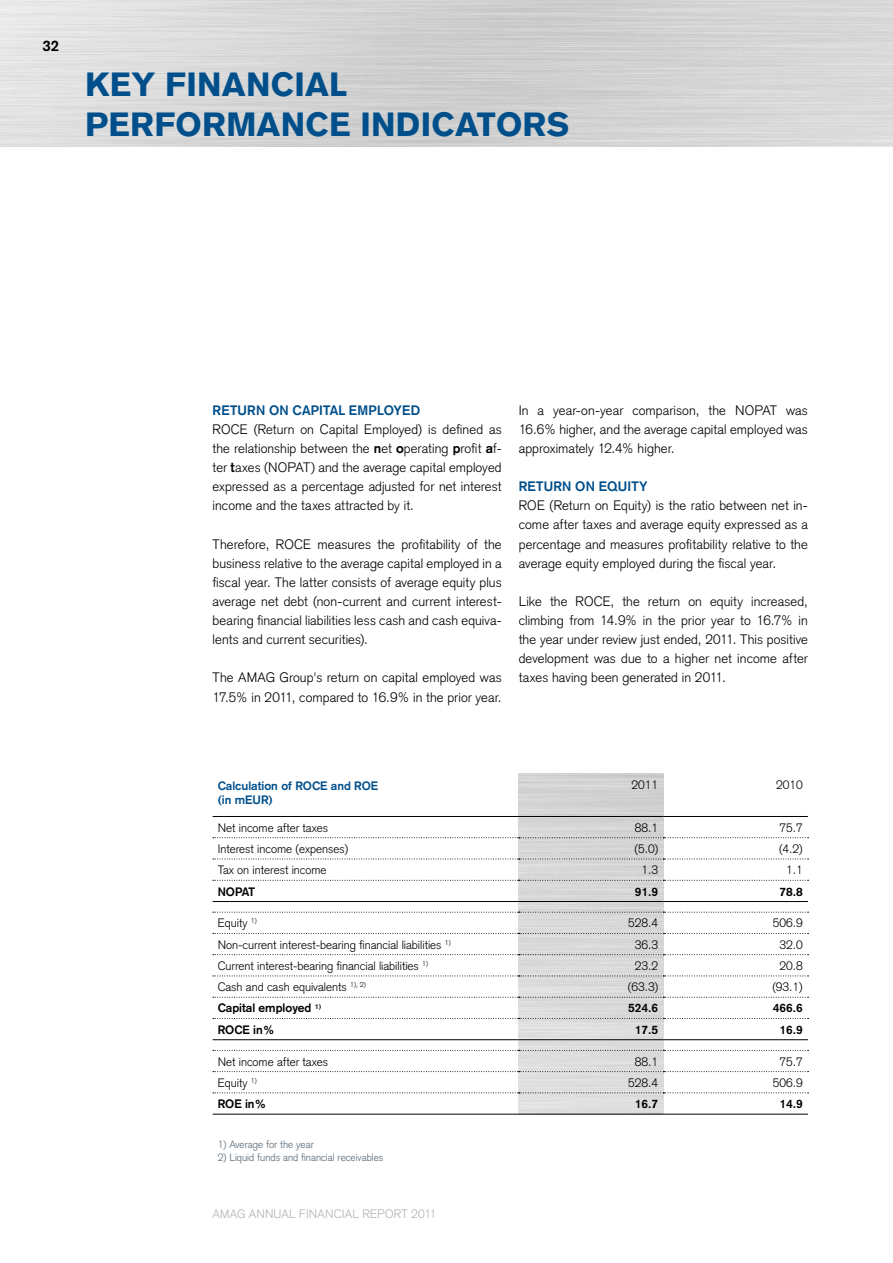
<style>
.page{position:relative;width:893px;height:1263px;background:#fff}
.page>*{position:absolute;margin:0;border:0;box-sizing:border-box;transform-origin:0 0}
.t1{font:900 33px/39.6px "Akzidenz Grotesk";letter-spacing:.01em;color:#004f8b}
.t2{font:700 15px "Akzidenz Grotesk";color:#000}
.t3{font:300 13.5px/19.2px "Akzidenz Grotesk";letter-spacing:.005em;color:#000;text-align:justify}
.t4{font:700 13.5px "Akzidenz Grotesk";letter-spacing:.02em;color:#004f8b}
.t5{font:300 12px "Akzidenz Grotesk";color:#000}
.t6{font:700 12px "Akzidenz Grotesk";color:#000}
.t7{font:700 12px "Akzidenz Grotesk";color:#004f8b}
.t8{font:300 12px "Akzidenz Grotesk";letter-spacing:.01em;color:#b1b2b3}
.t9{font:300 10.5px "Akzidenz Grotesk";color:#566673}
.s1{font-weight:700}
</style>
<div class="page">
<img style="left:519px;top:774px;width:144px;height:340px">
<hr style="left:213px;top:816px;width:306px;height:1px;background:#000">
<hr style="left:519px;top:816px;width:144px;height:1px;background:#000">
<hr style="left:663px;top:816px;width:145px;height:1px;background:#000">
<svg style="left:213px;top:837px;width:595px;height:1px"></svg>
<svg style="left:213px;top:859px;width:595px;height:1px"></svg>
<svg style="left:213px;top:880px;width:595px;height:1px"></svg>
<hr style="left:213px;top:901px;width:306px;height:1px;background:#000">
<hr style="left:519px;top:901px;width:144px;height:1px;background:#000">
<hr style="left:663px;top:901px;width:145px;height:1px;background:#000">
<svg style="left:213px;top:912px;width:595px;height:1px"></svg>
<svg style="left:213px;top:933px;width:595px;height:1px"></svg>
<svg style="left:213px;top:954px;width:595px;height:1px"></svg>
<svg style="left:213px;top:975px;width:595px;height:1px"></svg>
<svg style="left:213px;top:997px;width:595px;height:1px"></svg>
<svg style="left:213px;top:1018px;width:595px;height:1px"></svg>
<hr style="left:213px;top:1039px;width:306px;height:1px;background:#000">
<hr style="left:519px;top:1039px;width:144px;height:1px;background:#000">
<hr style="left:663px;top:1039px;width:145px;height:1px;background:#000">
<svg style="left:213px;top:1050px;width:595px;height:1px"></svg>
<svg style="left:213px;top:1071px;width:595px;height:1px"></svg>
<svg style="left:213px;top:1092px;width:595px;height:1px"></svg>
<hr style="left:213px;top:1114px;width:306px;height:1px;background:#000">
<hr style="left:519px;top:1114px;width:144px;height:1px;background:#000">
<hr style="left:663px;top:1114px;width:145px;height:1px;background:#000">
<p class="t2" style="left:43px;top:37px;width:18px">32</p>
<h1 class="t1" style="left:85px;top:65px;width:486px">KEY FINANCIAL<br>PERFORMANCE INDICATORS</h1>
<p class="t4" style="left:213px;top:402px;width:9px">RET</p>
<p class="t4" style="left:237px;top:402px;width:122px">URN ON CAPITAL EMP</p>
<p class="t4" style="left:377px;top:402px;width:17px">LOYED</p>
<p class="t3" style="left:213px;top:419px;width:291px">ROCE (Return on Capital Employed) is defined as the relationship between the <span class="s1">n</span>et <span class="s1">o</span>perating <span class="s1">p</span>rofit <span class="s1">a</span>f&shy;ter <span class="s1">t</span>axes (NOPAT) and the average capital employed expressed as a percentage adjusted for net interest income and the taxes attracted by it.</p>
<p class="t3" style="left:213px;top:534px;width:291px">Therefore, ROCE measures the profitability of the business relative to the average capital employed in a fiscal year. The latter consists of average equity plus average net debt (non-current and current interest&shy;bearing financial liabilities less cash and cash equiva&shy;lents and current securities).</p>
<p class="t3" style="left:213px;top:668px;width:291px">The AMAG Group's return on capital employed was<br>17.5% in 2011, compared to 16.9% in the prior year.</p>
<p class="t3" style="left:519px;top:400px;width:291px">In a year-on-year comparison, the NOPAT was 16.6% higher, and the average capital employed was approximately 12.4% higher.</p>
<p class="t4" style="left:519px;top:478px;width:130px">Return on Equity</p>
<p class="t3" style="left:519px;top:496px;width:291px">ROE (Return on Equity) is the ratio between net in&shy;come after taxes and average equity expressed as a percentage and measures profitability relative to the average equity employed during the fiscal year.</p>
<p class="t3" style="left:519px;top:592px;width:291px">Like the ROCE, the return on equity increased, climbing from 14.9% in the prior year to 16.7% in the year under review just ended, 2011. This positive development was due to a higher net income after taxes having been generated in 2011.</p>
<p class="t7" style="left:218px;top:778px;width:87px">Calculation of ROCE</p>
<p class="t7" style="left:331px;top:778px;width:33px">and ROE</p>
<p class="t7" style="left:218px;top:793px;width:57px">(in mEUR)</p>
<p class="t5" style="left:632px;top:778px;width:28px">2011</p>
<p class="t5" style="left:776px;top:778px;width:28px">2010</p>
<p class="t5" style="left:218px;top:820px;width:112px">Net income after taxes</p>
<p class="t5" style="left:635px;top:820px;width:25px">88.1</p>
<p class="t5" style="left:779px;top:820px;width:25px">75.7</p>
<p class="t5" style="left:218px;top:842px;width:132px">Interest income (expenses)</p>
<p class="t5" style="left:634px;top:842px;width:25px">(5.0)</p>
<p class="t5" style="left:779px;top:842px;width:25px">(4.2)</p>
<p class="t5" style="left:218px;top:863px;width:110px">Tax on interest income</p>
<p class="t5" style="left:642px;top:863px;width:18px">1.3</p>
<p class="t5" style="left:786px;top:863px;width:18px">1.1</p>
<p class="t6" style="left:218px;top:884px;width:9px">NOP</p>
<p class="t6" style="left:242px;top:884px;width:15px">AT</p>
<p class="t6" style="left:635px;top:884px;width:25px">91.9</p>
<p class="t6" style="left:779px;top:884px;width:25px">78.8</p>
<p class="t5" style="left:218px;top:916px;width:41px">Equity <sup>1)</sup></p>
<p class="t5" style="left:628px;top:916px;width:32px">528.4</p>
<p class="t5" style="left:773px;top:916px;width:32px">506.9</p>
<p class="t5" style="left:218px;top:937px;width:235px">Non-current interest-bearing financial liabilities <sup>1)</sup></p>
<p class="t5" style="left:635px;top:937px;width:25px">36.3</p>
<p class="t5" style="left:779px;top:937px;width:25px">32.0</p>
<p class="t5" style="left:218px;top:959px;width:212px">Current interest-bearing financial liabilities <sup>1)</sup></p>
<p class="t5" style="left:635px;top:959px;width:25px">23.2</p>
<p class="t5" style="left:779px;top:959px;width:25px">20.8</p>
<p class="t5" style="left:218px;top:980px;width:150px">Cash and cash equivalents <sup>1),</sup> <sup>2)</sup></p>
<p class="t5" style="left:628px;top:980px;width:32px">(63.3)</p>
<p class="t5" style="left:772px;top:980px;width:32px">(93.1)</p>
<p class="t6" style="left:218px;top:1001px;width:105px">Capital employed <sup>1)</sup></p>
<p class="t6" style="left:628px;top:1001px;width:32px">524.6</p>
<p class="t6" style="left:773px;top:1001px;width:32px">466.6</p>
<p class="t6" style="left:218px;top:1022px;width:9px">ROCE</p>
<p class="t6" style="left:253px;top:1022px;width:23px">in%</p>
<p class="t6" style="left:635px;top:1022px;width:25px">17.5</p>
<p class="t6" style="left:779px;top:1022px;width:25px">16.9</p>
<p class="t5" style="left:218px;top:1054px;width:112px">Net income after taxes</p>
<p class="t5" style="left:635px;top:1054px;width:25px">88.1</p>
<p class="t5" style="left:779px;top:1054px;width:25px">75.7</p>
<p class="t5" style="left:218px;top:1075px;width:41px">Equity <sup>1)</sup></p>
<p class="t5" style="left:628px;top:1075px;width:32px">528.4</p>
<p class="t5" style="left:773px;top:1075px;width:32px">506.9</p>
<p class="t6" style="left:218px;top:1097px;width:9px">ROE</p>
<p class="t6" style="left:245px;top:1097px;width:23px">in%</p>
<p class="t6" style="left:635px;top:1097px;width:25px">16.7</p>
<p class="t6" style="left:779px;top:1097px;width:25px">14.9</p>
<p class="t9" style="left:218px;top:1138px;width:98px">1) Average for the year</p>
<p class="t9" style="left:218px;top:1151px;width:167px">2) Liquid funds and financial receivables</p>
<p class="t8" style="left:213px;top:1207px;width:45px">AMAG annual</p>
<p class="t8" style="left:299px;top:1207px;width:8px">financial</p>
<p class="t8" style="left:362px;top:1207px;width:9px">report</p>
<p class="t8" style="left:411px;top:1207px;width:27px">2011</p>
</div>
